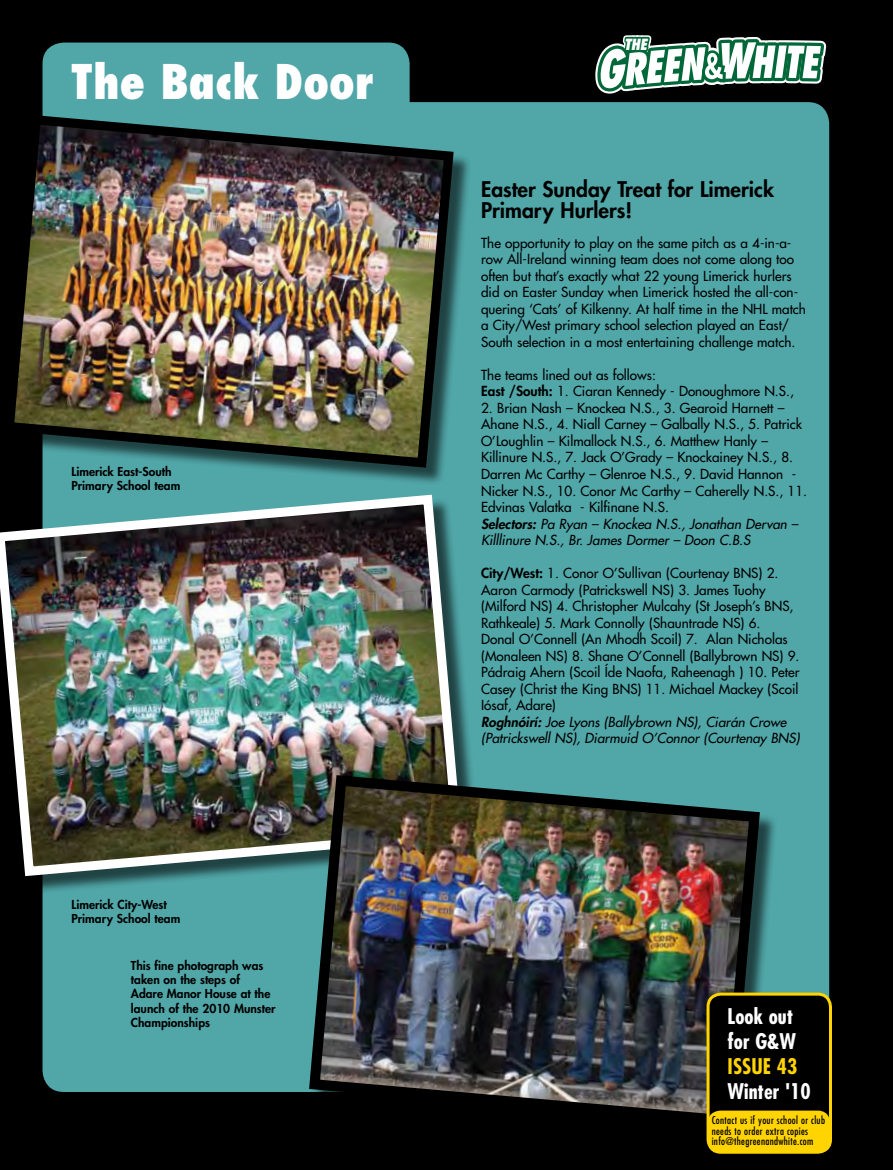
<style>
.page{position:relative;width:893px;height:1170px;background:#fff}
.page>*{position:absolute;margin:0;border:0;box-sizing:border-box;transform-origin:0 0}
.t1{font:800 condensed 46.5px "Futura";color:#fff}
.t2{font:800 21px/21px "Futura";color:#000}
.t3{font:700 condensed 21px/25.2px "Futura";color:#fff}
.t4{font:700 condensed 21px "Futura";color:#ffd400}
.t5{font:italic 800 condensed 15px "Futura";color:#fff}
.t6{font:13.5px/16.5px "Futura";color:#000}
.t7{font:800 12px/14.4px "Futura";color:#000}
.t8{font:condensed 10.5px/10.5px "Futura";letter-spacing:.03em;color:#000}
.s1{font-weight:800}
.s2{font-weight:800;font-style:italic}
.s3{font-style:italic}
</style>
<div class="page">
<div style="left:0;top:0;width:893px;height:1169px;background:#000"></div>
<div style="left:43px;top:43px;width:367px;height:96px;background:#51a6a8;border-radius:21px"></div>
<div style="left:43px;top:102px;width:786px;height:989px;background:#51a6a8;border-radius:21px"></div>
<div style="left:7px;top:117px;width:464px;height:368px;background:#000;opacity:.6"></div>
<img style="left:7px;top:110px;width:452px;height:362px">
<svg style="left:590px;top:35px;width:240px;height:156px"></svg>
<div style="left:0;top:497px;width:480px;height:397px;background:#000;opacity:.6"></div>
<img style="left:0;top:490px;width:467px;height:390px">
<div style="left:311px;top:777px;width:466px;height:366px;background:#000;opacity:.6"></div>
<img style="left:304px;top:769px;width:461px;height:362px">
<div style="left:708px;top:994px;width:122px;height:158px;background:#000;border-radius:13px"></div>
<div style="left:706px;top:992px;width:126px;height:161px;border:3px solid #ffd400;border-radius:13px"></div>
<div style="left:708px;top:1110px;width:122px;height:41px;background:#ffd400;border-radius:13px"></div>
<h1 class="t1" style="left:71px;top:53px;width:305px">The Back Door</h1>
<p class="t7" style="left:72px;top:464px;width:110px">Limerick East-South<br>Primary School team</p>
<p class="t7" style="left:72px;top:896px;width:110px">Limerick City-West<br>Primary School team</p>
<p class="t7" style="left:131px;top:957px;width:146px">This fine photograph was taken on the steps of<br>Adare Manor House at the launch of the 2010 Munster<br>Championships</p>
<p class="t5" style="left:624px;top:35px;width:25px">THE</p>
<h2 class="t2" style="left:481px;top:179px;width:294px">Easter Sunday Treat for Limerick<br>Primary Hurlers!</h2>
<p class="t6" style="left:481px;top:235px;width:326px">The opportunity to play on the same pitch as a 4-in-a&shy;row All-Ireland winning team does not come along too often but that’s exactly what 22 young Limerick hurlers did on Easter Sunday when Limerick hosted the all-con&shy;quering ‘Cats’ of Kilkenny. At half time in the NHL match a City/West primary school selection played an East/ South selection in a most entertaining challenge match.</p>
<p class="t6" style="left:481px;top:367px;width:314px">The teams lined out as follows:<br><span class="s1">East /South:</span> 1. Ciaran Kennedy - Donoughmore N.S.,</p>
<p class="t6" style="left:481px;top:400px;width:327px">2. Brian Nash – Knockea N.S., 3. Gearoid Harnett – Ahane N.S., 4. Niall Carney – Galbally N.S., 5. Patrick O’Loughlin – Kilmallock N.S., 6. Matthew Hanly – Killinure N.S., 7. Jack O’Grady – Knockainey N.S., 8.<br>Darren Mc Carthy – Glenroe N.S., 9. David Hannon - Nicker N.S., 10. Conor Mc Carthy – Caherelly N.S., 11.<br>Edvinas Valatka - Kilfinane N.S.<br><span class="s2">Selectors:</span> <span class="s3">Pa Ryan – Knockea N.S., Jonathan Dervan – Killlinure N.S., Br. James Dormer – Doon C.B.S</span></p>
<p class="t6" style="left:481px;top:565px;width:320px"><span class="s1">City/West:</span> 1. Conor O’Sullivan (Courtenay BNS) 2.<br>Aaron Carmody (Patrickswell NS) 3. James Tuohy (Milford NS) 4. Christopher Mulcahy (St Joseph’s BNS, Rathkeale) 5. Mark Connolly (Shauntrade NS) 6.<br>Donal O’Connell (An Mhodh Scoil) 7. Alan Nicholas (Monaleen NS) 8. Shane O’Connell (Ballybrown NS) 9.<br>Pádraig Ahern (Scoil Íde Naofa, Raheenagh ) 10. Peter Casey (Christ the King BNS) 11. Michael Mackey (Scoil Iósaf, Adare)<br><span class="s2">Roghnóirí:</span> <span class="s3">Joe Lyons (Ballybrown NS), Ciarán Crowe (Patrickswell NS), Diarmuid O’Connor (Courtenay BNS)</span></p>
<h2 class="t3" style="left:728px;top:1003px;width:70px">Look out for G&amp;W</h2>
<h2 class="t4" style="left:728px;top:1053px;width:71px">ISSUE 43</h2>
<h2 class="t3" style="left:728px;top:1079px;width:85px">Winter '10</h2>
<p class="t8" style="left:712px;top:1114px;width:115px">Contact us if your school or club needs to order extra copies info@thegreenandwhite.com</p>
</div>
